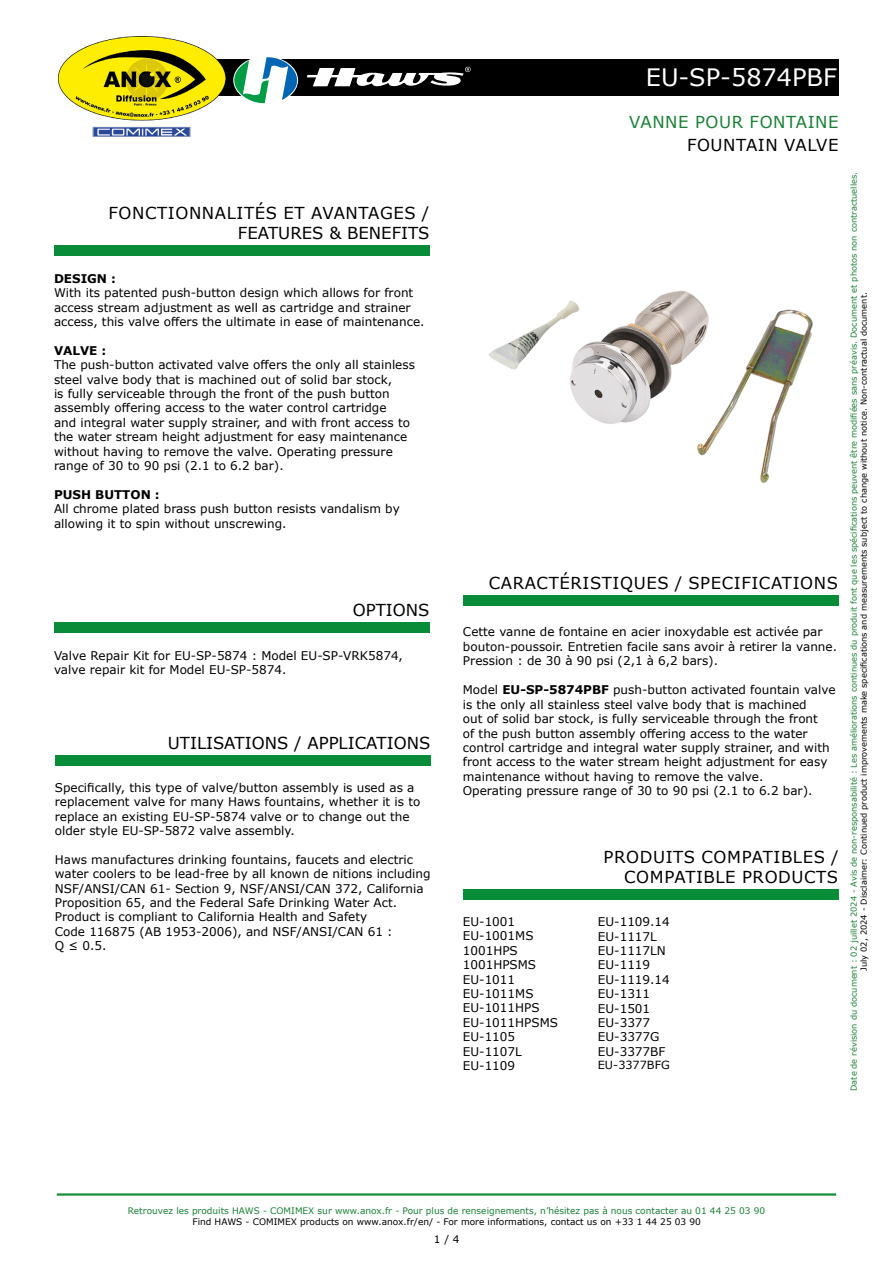
<style>
.page{position:relative;width:893px;height:1263px;background:#fff}
.page>*{position:absolute;margin:0;border:0;box-sizing:border-box;transform-origin:0 0}
.t1{font:24px "Verdana";color:#fff}
.t2{font:16.5px "Verdana";letter-spacing:.035em;color:#000}
.t3{font:16.5px "Verdana";color:#000}
.t4{font:16.5px "Verdana";letter-spacing:.035em;color:#1b8036}
.t5{font:12px/14.4px "Verdana";color:#000}
.t6{font:700 12px "Verdana";color:#000}
.t7{font:11.25px "Verdana";color:#000}
.t8{font:10.5px "Verdana";color:#020203}
.t9{font:9px "Verdana";color:#1b8036}
.t10{font:9px "Verdana";color:#000}
.t11{font:8.25px "Verdana";color:#1b8036}
.t12{font:8.25px "Verdana";color:#000}
.s1{font-weight:700}
</style>
<div class="page">
<hr style="left:57px;top:1193px;width:779px;height:2px;background:#168c38">
<img style="left:489px;top:290px;width:324px;height:193px">
<div style="left:54px;top:245px;width:375px;height:11px;background:#098c38"></div>
<div style="left:54px;top:622px;width:375px;height:11px;background:#098c38"></div>
<div style="left:463px;top:595px;width:375px;height:11px;background:#098c38"></div>
<div style="left:55px;top:755px;width:375px;height:11px;background:#098c38"></div>
<div style="left:132px;top:59px;width:707px;height:37px;background:#000"></div>
<img style="left:58px;top:36px;width:168px;height:101px">
<svg style="left:233px;top:57px;width:238px;height:47px"></svg>
<div style="left:463px;top:889px;width:375px;height:11px;background:#098c38"></div>
<h3 class="t2" style="left:109px;top:202px;width:322px">FONCTIONNALITÉS ET AVANTAGES /</h3>
<h3 class="t3" style="left:238px;top:221px;width:193px">FEATURES &amp; BENEFITS</h3>
<p class="t6" style="left:54px;top:270px;width:64px">DESIGN :</p>
<p class="t5" style="left:54px;top:286px;width:372px">With its patented push-button design which allows for front access stream adjustment as well as cartridge and strainer access, this valve offers the ultimate in ease of maintenance.</p>
<p class="t6" style="left:54px;top:342px;width:54px">VALVE :</p>
<p class="t5" style="left:54px;top:358px;width:362px">The push-button activated valve offers the only all stainless steel valve body that is machined out of solid bar stock,<br>is fully serviceable through the front of the push button assembly offering access to the water control cartridge<br>and integral water supply strainer, and with front access to the water stream height adjustment for easy maintenance without having to remove the valve. Operating pressure range of 30 to 90 psi (2.1 to 6.2 bar).</p>
<p class="t6" style="left:54px;top:486px;width:107px">PUSH BUTTON :</p>
<p class="t5" style="left:54px;top:502px;width:347px">All chrome plated brass push button resists vandalism by allowing it to spin without unscrewing.</p>
<h3 class="t3" style="left:353px;top:599px;width:78px">OPTIONS</h3>
<p class="t5" style="left:54px;top:648px;width:350px">Valve Repair Kit for EU-SP-5874 : Model EU-SP-VRK5874, valve repair kit for Model EU-SP-5874.</p>
<h3 class="t3" style="left:168px;top:732px;width:264px">UTILISATIONS / APPLICATIONS</h3>
<p class="t5" style="left:55px;top:780px;width:367px">Specifically, this type of valve/button assembly is used as a replacement valve for many Haws fountains, whether it is to replace an existing EU-SP-5874 valve or to change out the older style EU-SP-5872 valve assembly.</p>
<p class="t5" style="left:55px;top:852px;width:377px">Haws manufactures drinking fountains, faucets and electric water coolers to be lead-free by all known de nitions including NSF/ANSI/CAN 61- Section 9, NSF/ANSI/CAN 372, California Proposition 65, and the Federal Safe Drinking Water Act.<br>Product is compliant to California Health and Safety</p>
<p class="t5" style="left:55px;top:924px;width:339px">Code 116875 (AB 1953-2006), and NSF/ANSI/CAN 61 :</p>
<p class="t5" style="left:55px;top:938px;width:53px">Q ≤ 0.5.</p>
<h1 class="t1" style="left:646px;top:61px;width:192px">EU-SP-5874PBF</h1>
<h2 class="t4" style="left:629px;top:111px;width:211px">VANNE POUR FONTAINE</h2>
<h2 class="t2" style="left:687px;top:133px;width:153px">FOUNTAIN VALVE</h2>
<h3 class="t2" style="left:489px;top:572px;width:351px">CARACTÉRISTIQUES / SPECIFICATIONS</h3>
<p class="t5" style="left:463px;top:625px;width:376px">Cette vanne de fontaine en acier inoxydable est activée par bouton-poussoir. Entretien facile sans avoir à retirer la vanne.</p>
<p class="t5" style="left:463px;top:653px;width:257px">Pression : de 30 à 90 psi (2,1 à 6,2 bars).</p>
<p class="t5" style="left:463px;top:683px;width:374px">Model <span class="s1">EU-SP-5874PBF</span> push-button activated fountain valve is the only all stainless steel valve body that is machined<br>out of solid bar stock, is fully serviceable through the front<br>of the push button assembly offering access to the water control cartridge and integral water supply strainer, and with front access to the water stream height adjustment for easy maintenance without having to remove the valve.</p>
<p class="t5" style="left:463px;top:783px;width:351px">Operating pressure range of 30 to 90 psi (2.1 to 6.2 bar).</p>
<p class="t5" style="left:463px;top:914px;width:54px">EU-1001</p>
<p class="t5" style="left:463px;top:929px;width:72px">EU-1001MS</p>
<p class="t5" style="left:463px;top:943px;width:56px">1001HPS</p>
<p class="t5" style="left:463px;top:957px;width:75px">1001HPSMS</p>
<p class="t5" style="left:463px;top:972px;width:54px">EU-1011</p>
<p class="t5" style="left:463px;top:986px;width:72px">EU-1011MS</p>
<p class="t5" style="left:463px;top:1001px;width:78px">EU-1011HPS</p>
<p class="t5" style="left:463px;top:1015px;width:97px">EU-1011HPSMS</p>
<p class="t5" style="left:463px;top:1029px;width:54px">EU-1105</p>
<p class="t5" style="left:463px;top:1044px;width:61px">EU-1107L</p>
<p class="t5" style="left:463px;top:1058px;width:54px">EU-1109</p>
<h3 class="t2" style="left:604px;top:845px;width:236px">PRODUITS COMPATIBLES /</h3>
<h3 class="t2" style="left:624px;top:865px;width:216px">COMPATIBLE PRODUCTS</h3>
<p class="t5" style="left:598px;top:914px;width:73px">EU-1109.14</p>
<p class="t5" style="left:598px;top:929px;width:61px">EU-1117L</p>
<p class="t5" style="left:598px;top:943px;width:70px">EU-1117LN</p>
<p class="t5" style="left:598px;top:958px;width:54px">EU-1119</p>
<p class="t5" style="left:598px;top:972px;width:73px">EU-1119.14</p>
<p class="t5" style="left:598px;top:986px;width:54px">EU-1311</p>
<p class="t5" style="left:598px;top:1001px;width:54px">EU-1501</p>
<p class="t5" style="left:598px;top:1015px;width:54px">EU-3377</p>
<p class="t5" style="left:598px;top:1030px;width:63px">EU-3377G</p>
<p class="t5" style="left:598px;top:1044px;width:69px">EU-3377BF</p>
<p class="t7" style="left:598px;top:1057px;width:73px">EU-3377BFG</p>
<p class="t11" style="left:848px;top:1091px;width:921px;rotate:-90deg">Date de révision du document : 02 juillet 2024 - Avis de non-responsabilité : Les améliorations continues du produit font que les spécifications peuvent être modifiées sans préavis. Document et photos non contractuelles.</p>
<p class="t12" style="left:858px;top:971px;width:680px;rotate:-90deg">July 02, 2024 - Disclaimer: Continued product improvements make specifications and measurements subject to change without notice. Non-contractual document.</p>
<p class="t9" style="left:128px;top:1204px;width:639px">Retrouvez les produits HAWS - COMIMEX sur www.anox.fr - Pour plus de renseignements, n’hésitez pas à nous contacter au 01 44 25 03 90</p>
<p class="t10" style="left:193px;top:1215px;width:510px">Find HAWS - COMIMEX products on www.anox.fr/en/ - For more informations, contact us on +33 1 44 25 03 90</p>
<p class="t8" style="left:434px;top:1232px;width:27px">1 / 4</p>
</div>
